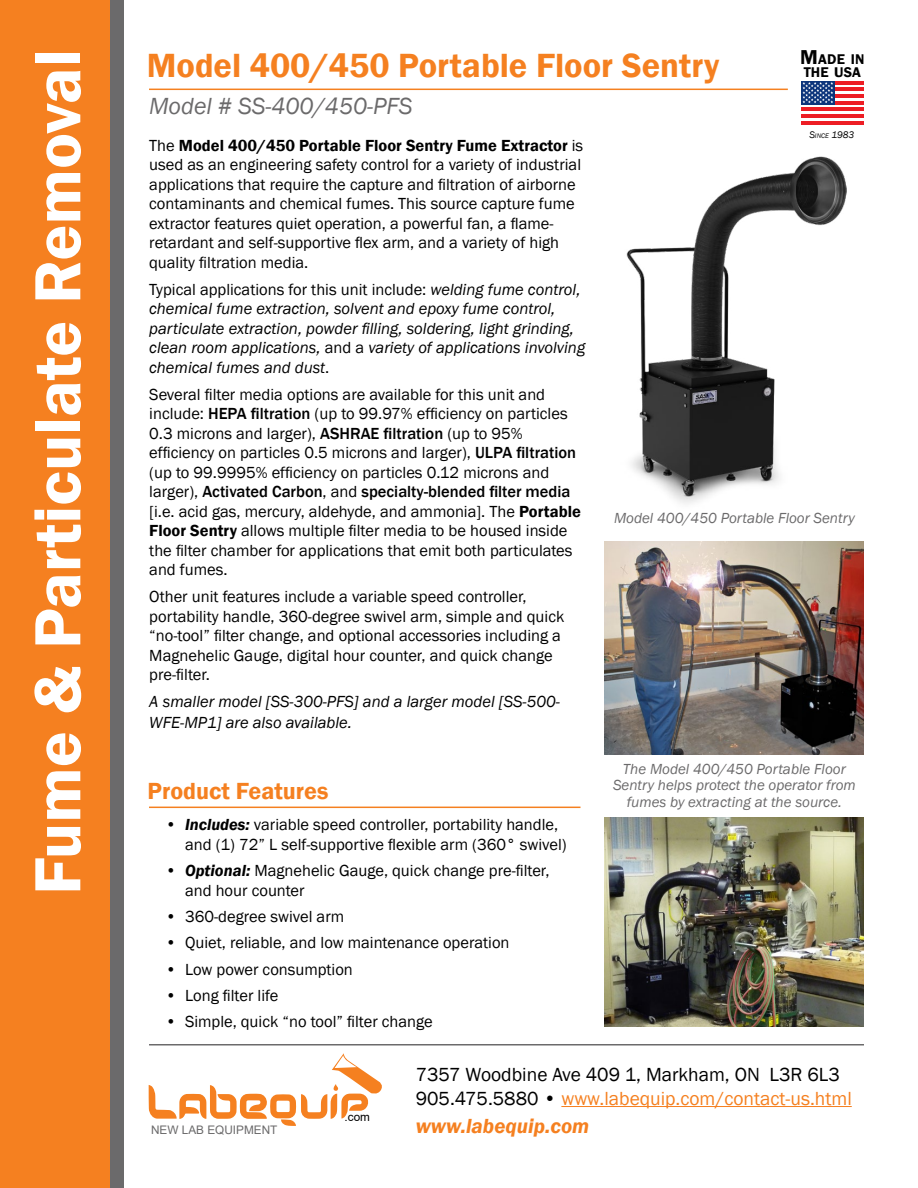
<style>
.page{position:relative;width:918px;height:1188px;background:#fff}
.page>*{position:absolute;margin:0;border:0;box-sizing:border-box;transform-origin:0 0}
.t1{font:600 67.5px "Franklin Gothic";color:#fff}
.t2{font:600 34.5px "Franklin Gothic";color:#f58020}
.t3{font:italic 24px "Franklin Gothic";color:#6b6a6b}
.t4{font:600 24px "Franklin Gothic";color:#f58020}
.t5{font:italic 600 21px "Franklin Gothic";color:#f58020}
.t6{font:19.5px/24px "Franklin Gothic";color:#000}
.t7{font:16.5px/19.5px "Franklin Gothic";color:#000}
.t8{font:italic 16.5px/19.5px "Franklin Gothic";color:#000}
.t9{font:italic 15px/16.5px "Franklin Gothic";color:#6b6a6b;text-align:center}
.t10{font:600 14.4px/12.8px "Franklin Gothic";letter-spacing:.01em;color:#000}
.t11{font:11.85px "Arial";color:#6b6a6b}
.t12{font:11.7px "Arial";color:#000}
.t13{font:italic 9.9px "Franklin Gothic";color:#000}
.s1{font-size:20.7px}
.s2{font-weight:600}
.s3{font-style:normal}
.s4{font-weight:500}
.s5{font-size:6.9px}
.s6{font-weight:600;font-style:italic}
.s7{color:#f58020}
</style>
<div class="page">
<div style="left:0;top:0;width:110px;height:1188px;background:#f58020"></div>
<div style="left:110px;top:0;width:14px;height:1188px;background:#6b6a6b"></div>
<hr style="left:561px;top:1106px;width:291px;height:1px;background:#f58020">
<svg style="left:149px;top:1053px;width:233px;height:73px"></svg>
<hr style="left:149px;top:1044px;width:715px;height:2px;background:#6b6a6b">
<hr style="left:149px;top:807px;width:432px;height:1px;background:#f58020">
<img style="left:626px;top:156px;width:221px;height:348px">
<img style="left:605px;top:542px;width:259px;height:212px">
<img style="left:605px;top:818px;width:259px;height:209px">
<hr style="left:149px;top:89px;width:639px;height:1px;background:#f58020">
<svg style="left:801px;top:84px;width:63px;height:38px"></svg>
<hr style="left:835px;top:81px;width:29px;height:3px;background:#ed1d24">
<hr style="left:835px;top:88px;width:29px;height:3px;background:#ed1d24">
<hr style="left:835px;top:94px;width:29px;height:4px;background:#ed1d24">
<hr style="left:835px;top:101px;width:29px;height:3px;background:#ed1d24">
<hr style="left:801px;top:107px;width:63px;height:4px;background:#ed1d24">
<hr style="left:801px;top:115px;width:63px;height:3px;background:#ed1d24">
<hr style="left:801px;top:122px;width:63px;height:3px;background:#ed1d24">
<div style="left:801px;top:81px;width:34px;height:23px;background:#0c347b"></div>
<svg style="left:803px;top:82px;width:30px;height:21px"></svg>
<h1 class="t1" style="left:16px;top:895px;width:847px;rotate:-90deg">Fume &amp; Particulate Removal</h1>
<p class="t10" style="left:800px;top:53px;width:66px"><span class="s1">M</span>ADE IN<br>THE USA</p>
<h2 class="t2" style="left:147px;top:44px;width:574px">Model 400/450 Portable Floor Sentry</h2>
<h3 class="t3" style="left:149px;top:91px;width:265px">Model # SS-400/450-PFS</h3>
<p class="t7" style="left:149px;top:136px;width:436px">The <span class="s2">Model 400/450 Portable Floor Sentry Fume Extractor</span> is used as an engineering safety control for a variety of industrial applications that require the capture and filtration of airborne contaminants and chemical fumes. This source capture fume extractor features quiet operation, a powerful fan, a flame&shy;retardant and self-supportive flex arm, and a variety of high quality filtration media.</p>
<p class="t8" style="left:149px;top:280px;width:438px"><span class="s3">Typical applications for this unit include:</span> welding fume control, chemical fume extraction, solvent and epoxy fume control, particulate extraction, powder filling, soldering, light grinding, clean room applications, <span class="s3">and a</span> variety of applications involving chemical fumes and dust<span class="s3">.</span></p>
<p class="t7" style="left:149px;top:385px;width:433px">Several filter media options are available for this unit and include: <span class="s4">HEPA filtration</span> (up to 99.97% efficiency on particles 0.3 microns and larger), <span class="s4">ASHRAE filtration</span> (up to 95% efficiency on particles 0.5 microns and larger), <span class="s4">ULPA filtration </span>(up to 99.9995% efficiency on particles 0.12 microns and larger), <span class="s4">Activated Carbon</span>, and <span class="s4">specialty-blended filter media </span>[i.e. acid gas, mercury, aldehyde, and ammonia]. The <span class="s2">Portable Floor Sentry</span> allows multiple filter media to be housed inside the filter chamber for applications that emit both particulates and fumes.</p>
<p class="t7" style="left:149px;top:587px;width:417px">Other unit features include a variable speed controller, portability handle, 360-degree swivel arm, simple and quick “no-tool” filter change, and optional accessories including a Magnehelic Gauge, digital hour counter, and quick change pre-filter.</p>
<p class="t8" style="left:149px;top:692px;width:412px;line-height:21px">A smaller model [SS-300-PFS] and a larger model [SS-500-<br>WFE-MP1] are also available.</p>
<p class="t13" style="left:809px;top:129px;width:47px">S<span class="s5">INCE</span> 1983</p>
<p class="t9" style="left:614px;top:510px;width:242px">Model 400/450 Portable Floor Sentry</p>
<h3 class="t4" style="left:148px;top:777px;width:182px">Product Features</h3>
<p class="t7" style="left:185px;top:816px;width:383px;text-indent:-20px">• <span class="s6">Includes:</span> variable speed controller, portability handle, and (1) 72” L self-supportive flexible arm (360° swivel)</p>
<p class="t7" style="left:185px;top:861px;width:366px;text-indent:-20px">• <span class="s6">Optional:</span> Magnehelic Gauge, quick change pre-filter, and hour counter</p>
<p class="t7" style="left:166px;top:907px;width:180px">• 360-degree swivel arm</p>
<p class="t7" style="left:166px;top:933px;width:346px">• Quiet, reliable, and low maintenance operation</p>
<p class="t7" style="left:166px;top:960px;width:189px">• Low power consumption</p>
<p class="t7" style="left:166px;top:986px;width:114px">• Long filter life</p>
<p class="t7" style="left:166px;top:1012px;width:269px">• Simple, quick “no tool” filter change</p>
<p class="t9" style="left:613px;top:761px;width:244px">The Model 400/450 Portable Floor<br>Sentry helps protect the operator from fumes by extracting at the source.</p>
<p class="t11" style="left:151px;top:1121px;width:128px">NEW LAB EQUIPMENT</p>
<p class="t12" style="left:345px;top:1108px;width:27px">.com</p>
<p class="t6" style="left:416px;top:1063px;width:438px">7357 Woodbine Ave 409 1, Markham, ON L3R 6L3<br>905.475.5880 • <span class="s7">www.labequip.com/contact-us.html</span></p>
<p class="t5" style="left:416px;top:1112px;width:175px">www.labequip.com</p>
</div>
